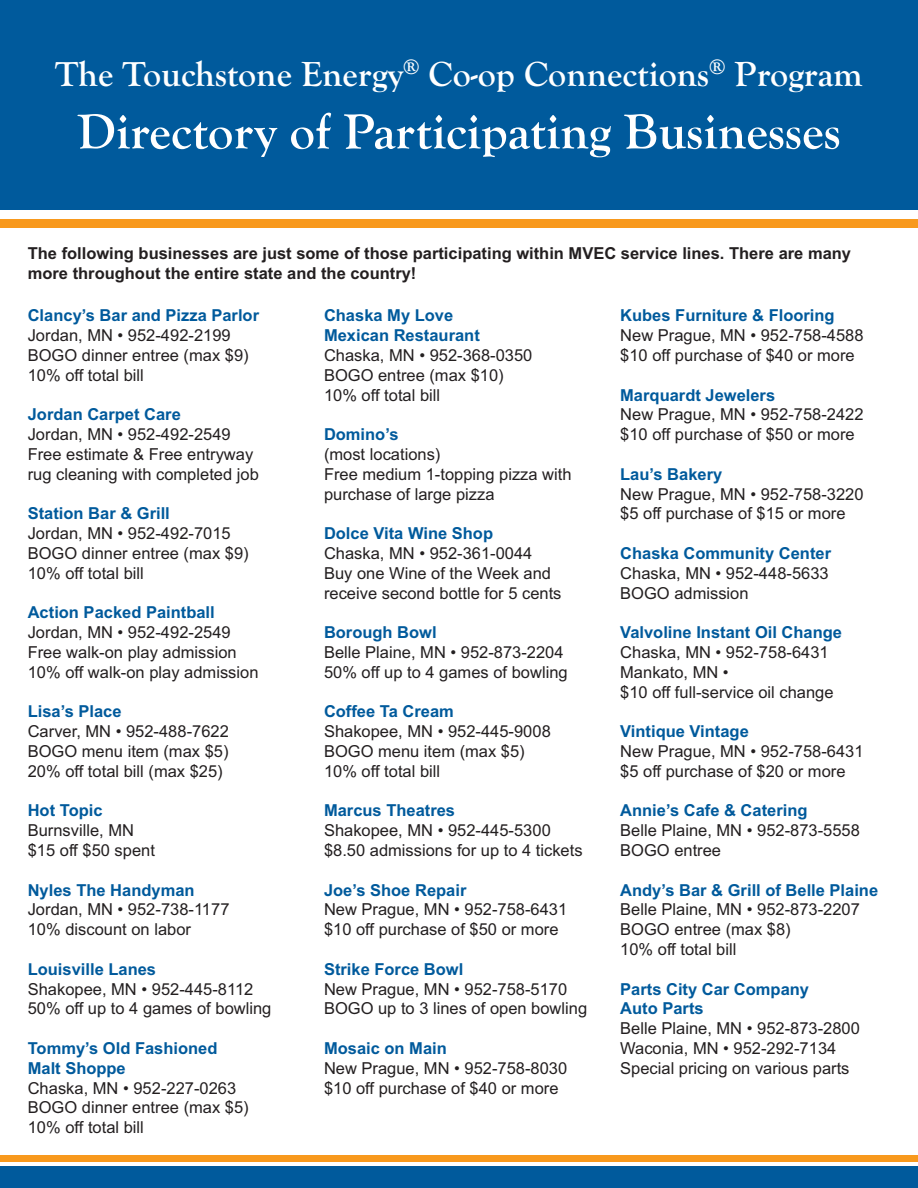
<style>
.page{position:relative;width:918px;height:1188px;background:#fff}
.page>*{position:absolute;margin:0;border:0;box-sizing:border-box;transform-origin:0 0}
.t1{font:700 51px "Goudy Old Style T";color:#fff}
.t2{font:700 36px "Goudy Old Style T";color:#fff}
.t3{font:16.5px/19.8px "Arial";color:#231f20}
.t4{font:700 16.5px/19.8px "Arial";color:#005a9c}
.t5{font:700 16.5px/19.8px "Arial";color:#231f20}
</style>
<div class="page">
<div style="left:1px;top:1px;width:917px;height:209px;background:#005a9c"></div>
<div style="left:1px;top:219px;width:917px;height:9px;background:#f8991d"></div>
<div style="left:0;top:1166px;width:917px;height:22px;background:#005a9c"></div>
<div style="left:0;top:1155px;width:918px;height:7px;background:#f8991d"></div>
<h2 class="t2" style="left:55px;top:53px;width:809px">The Touchstone Energy<sup>®</sup> Co-op Connections<sup>®</sup> Program</h2>
<h1 class="t1" style="left:77px;top:101px;width:765px">Directory of Participating Businesses</h1>
<p class="t5" style="left:28px;top:243px;width:825px">The following businesses are just some of those participating within MVEC service lines. There are many more throughout the entire state and the country!</p>
<p class="t4" style="left:620px;top:306px;width:216px">Kubes Furniture &amp; Flooring</p>
<p class="t3" style="left:620px;top:326px;width:245px">New Prague, MN • 952-758-4588 $10 off purchase of $40 or more</p>
<p class="t4" style="left:620px;top:385px;width:156px">Marquardt Jewelers</p>
<p class="t3" style="left:620px;top:405px;width:245px">New Prague, MN • 952-758-2422 $10 off purchase of $50 or more</p>
<p class="t4" style="left:620px;top:464px;width:104px">Lau’s Bakery</p>
<p class="t3" style="left:620px;top:484px;width:245px">New Prague, MN • 952-758-3220 $5 off purchase of $15 or more</p>
<p class="t4" style="left:620px;top:543px;width:212px">Chaska Community Center</p>
<p class="t3" style="left:620px;top:563px;width:210px">Chaska, MN • 952-448-5633<br>BOGO admission</p>
<p class="t4" style="left:620px;top:623px;width:223px">Valvoline Instant Oil Change</p>
<p class="t3" style="left:620px;top:642px;width:215px">Chaska, MN • 952-758-6431<br>Mankato, MN •<br>$10 off full-service oil change</p>
<p class="t4" style="left:620px;top:722px;width:130px">Vintique Vintage</p>
<p class="t3" style="left:620px;top:741px;width:245px">New Prague, MN • 952-758-6431 $5 off purchase of $20 or more</p>
<p class="t4" style="left:620px;top:801px;width:189px">Annie’s Cafe &amp; Catering</p>
<p class="t3" style="left:620px;top:821px;width:241px">Belle Plaine, MN • 952-873-5558<br>BOGO entree</p>
<p class="t4" style="left:620px;top:880px;width:259px">Andy’s Bar &amp; Grill of Belle Plaine</p>
<p class="t3" style="left:620px;top:900px;width:241px">Belle Plaine, MN • 952-873-2207<br>BOGO entree (max $8)<br>10% off total bill</p>
<p class="t4" style="left:620px;top:979px;width:190px">Parts City Car Company<br>Auto Parts</p>
<p class="t3" style="left:620px;top:1019px;width:241px">Belle Plaine, MN • 952-873-2800<br>Waconia, MN • 952-292-7134<br>Special pricing on various parts</p>
<p class="t4" style="left:28px;top:306px;width:233px">Clancy’s Bar and Pizza Parlor</p>
<p class="t3" style="left:28px;top:326px;width:223px">Jordan, MN • 952-492-2199<br>BOGO dinner entree (max $9)<br>10% off total bill</p>
<p class="t4" style="left:28px;top:405px;width:155px">Jordan Carpet Care</p>
<p class="t3" style="left:28px;top:425px;width:233px">Jordan, MN • 952-492-2549<br>Free estimate &amp; Free entryway rug cleaning with completed job</p>
<p class="t4" style="left:28px;top:504px;width:144px">Station Bar &amp; Grill</p>
<p class="t3" style="left:28px;top:524px;width:223px">Jordan, MN • 952-492-7015<br>BOGO dinner entree (max $9)<br>10% off total bill</p>
<p class="t4" style="left:28px;top:603px;width:189px">Action Packed Paintball</p>
<p class="t3" style="left:28px;top:623px;width:232px">Jordan, MN • 952-492-2549<br>Free walk-on play admission<br>10% off walk-on play admission</p>
<p class="t4" style="left:28px;top:702px;width:95px">Lisa’s Place</p>
<p class="t3" style="left:28px;top:722px;width:203px;text-align:justify">Carver, MN • 952-488-7622<br>BOGO menu item (max $5)<br>20% off total bill (max $25)</p>
<p class="t4" style="left:28px;top:801px;width:76px">Hot Topic</p>
<p class="t3" style="left:28px;top:821px;width:129px">Burnsville, MN $15 off $50 spent</p>
<p class="t4" style="left:28px;top:880px;width:168px">Nyles The Handyman</p>
<p class="t3" style="left:28px;top:900px;width:203px">Jordan, MN • 952-738-1177<br>10% discount on labor</p>
<p class="t4" style="left:28px;top:959px;width:130px">Louisville Lanes</p>
<p class="t3" style="left:28px;top:979px;width:245px">Shakopee, MN • 952-445-8112<br>50% off up to 4 games of bowling</p>
<p class="t4" style="left:28px;top:1038px;width:191px">Tommy’s Old Fashioned<br>Malt Shoppe</p>
<p class="t3" style="left:28px;top:1078px;width:223px">Chaska, MN • 952-227-0263<br>BOGO dinner entree (max $5)<br>10% off total bill</p>
<p class="t4" style="left:324px;top:306px;width:157px">Chaska My Love<br>Mexican Restaurant</p>
<p class="t3" style="left:324px;top:345px;width:210px">Chaska, MN • 952-368-0350<br>BOGO entree (max $10)<br>10% off total bill</p>
<p class="t4" style="left:324px;top:425px;width:76px">Domino’s</p>
<p class="t3" style="left:324px;top:444px;width:249px">(most locations)<br>Free medium 1-topping pizza with purchase of large pizza</p>
<p class="t4" style="left:324px;top:524px;width:171px">Dolce Vita Wine Shop</p>
<p class="t3" style="left:324px;top:543px;width:239px">Chaska, MN • 952-361-0044<br>Buy one Wine of the Week and receive second bottle for 5 cents</p>
<p class="t4" style="left:324px;top:623px;width:114px">Borough Bowl</p>
<p class="t3" style="left:324px;top:642px;width:245px">Belle Plaine, MN • 952-873-2204<br>50% off up to 4 games of bowling</p>
<p class="t4" style="left:324px;top:702px;width:131px">Coffee Ta Cream</p>
<p class="t3" style="left:324px;top:722px;width:228px">Shakopee, MN • 952-445-9008<br>BOGO menu item (max $5)<br>10% off total bill</p>
<p class="t4" style="left:324px;top:801px;width:133px">Marcus Theatres</p>
<p class="t3" style="left:324px;top:821px;width:260px">Shakopee, MN • 952-445-5300 $8.50 admissions for up to 4 tickets</p>
<p class="t4" style="left:324px;top:880px;width:144px">Joe’s Shoe Repair</p>
<p class="t3" style="left:324px;top:900px;width:245px">New Prague, MN • 952-758-6431 $10 off purchase of $50 or more</p>
<p class="t4" style="left:324px;top:959px;width:141px">Strike Force Bowl</p>
<p class="t3" style="left:324px;top:979px;width:265px">New Prague, MN • 952-758-5170<br>BOGO up to 3 lines of open bowling</p>
<p class="t4" style="left:324px;top:1038px;width:124px">Mosaic on Main</p>
<p class="t3" style="left:324px;top:1058px;width:245px">New Prague, MN • 952-758-8030 $10 off purchase of $40 or more</p>
</div>
